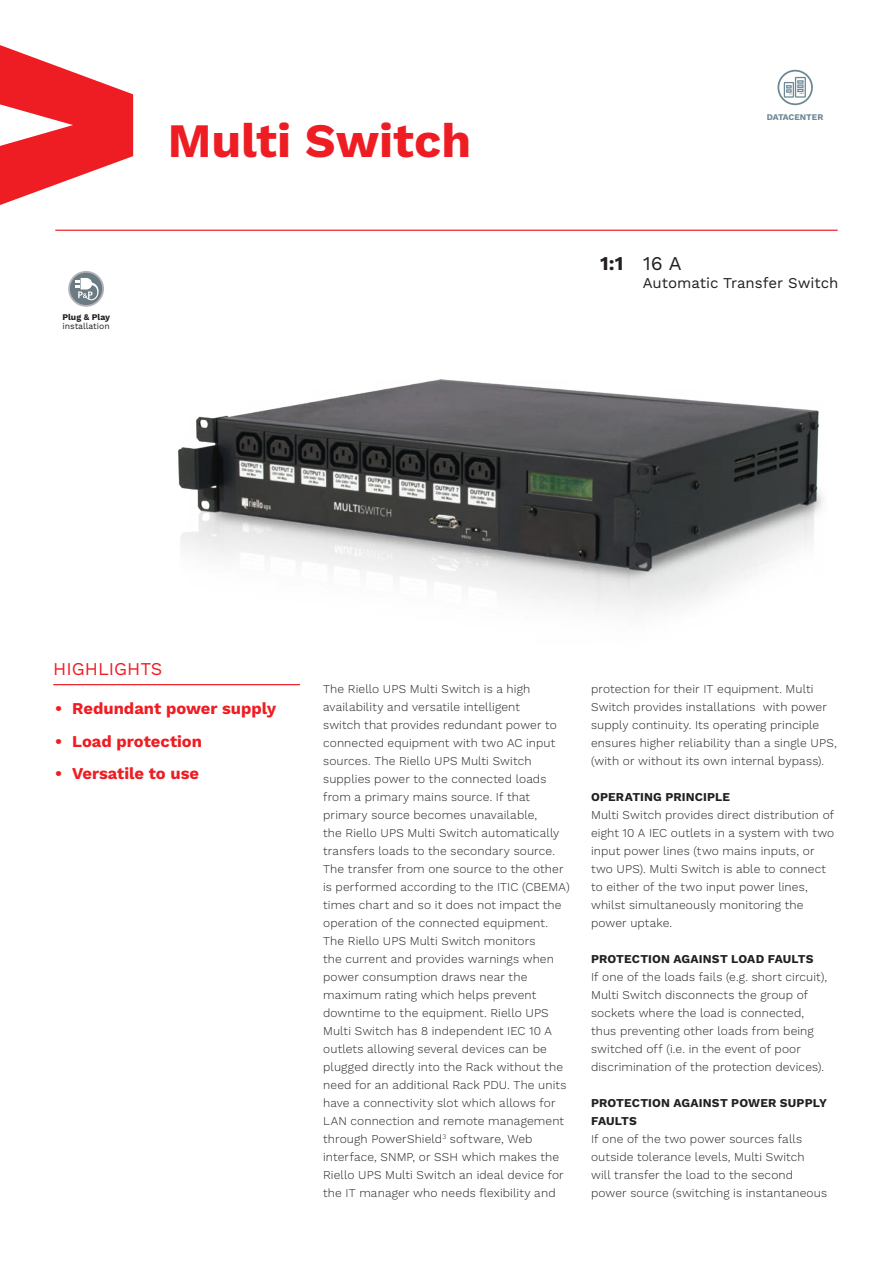
<style>
.page{position:relative;width:893px;height:1263px;background:#fff}
.page>*{position:absolute;margin:0;border:0;box-sizing:border-box;transform-origin:0 0}
.TITOLI_BIG{font:700 48px "Work Sans";color:#ee1d23}
.t1{font:700 19.5px "Work Sans";color:#231f20}
.t2{font:18px "Work Sans";color:#ee1d23}
.t3{font:700 16.5px "Work Sans";color:#ee1d23}
.TITOLI{font:15px "Work Sans";color:#231f20}
.t4{font:300 12px/18px "Work Sans";letter-spacing:.01em;color:#231f20}
.t5{font:700 12px/18px "Work Sans";letter-spacing:.01em;color:#231f20}
.t6{font:8.7px "Work Sans";color:#231f20}
.t7{font:700 8.7px "Work Sans";color:#6c8895}
.t8{font:700 8.7px "Work Sans";color:#231f20}
.s1{font-weight:400}
</style>
<div class="page">
<svg style="left:0;top:45px;width:133px;height:160px"></svg>
<hr style="left:55px;top:230px;width:783px;height:1px;background:#ee1d23">
<hr style="left:53px;top:684px;width:247px;height:1px;background:#ee1d23">
<svg style="left:777px;top:70px;width:36px;height:35px"></svg>
<div style="left:779px;top:72px;width:32px;height:31px;background:#fff;border-radius:50%"></div>
<svg style="left:784px;top:77px;width:22px;height:21px"></svg>
<svg style="left:68px;top:271px;width:36px;height:36px"></svg>
<div style="left:70px;top:273px;width:32px;height:32px;background:#6b7a83;border-radius:50%"></div>
<svg style="left:76px;top:278px;width:23px;height:23px"></svg>
<img style="left:179px;top:379px;width:644px;height:234px">
<p class="TITOLI_BIG" style="left:168px;top:113px;width:305px">Multi Switch</p>
<p class="t8" style="left:62px;top:312px;width:49px">Plug &amp; Play</p>
<p class="t6" style="left:62px;top:321px;width:49px">installation</p>
<p class="t7" style="left:767px;top:112px;width:58px">DATACENTER</p>
<p class="t1" style="left:600px;top:252px;width:83px">1:1 <span class="s1">16 A</span></p>
<p class="TITOLI" style="left:643px;top:274px;width:197px">Automatic Transfer Switch</p>
<p class="t2" style="left:53px;top:658px;width:110px">HIGHLIGHTS</p>
<p class="t3" style="left:55px;top:699px;width:223px">• Redundant power supply</p>
<p class="t3" style="left:55px;top:731px;width:148px">• Load protection</p>
<p class="t3" style="left:55px;top:764px;width:145px">• Versatile to use</p>
<p class="t4" style="left:323px;top:680px;width:248px">The Riello UPS Multi Switch is a high availability and versatile intelligent<br>switch that provides redundant power to connected equipment with two AC input sources. The Riello UPS Multi Switch supplies power to the connected loads from a primary mains source. If that primary source becomes unavailable,<br>the Riello UPS Multi Switch automatically transfers loads to the secondary source.<br>The transfer from one source to the other is performed according to the ITIC (CBEMA) times chart and so it does not impact the operation of the connected equipment.<br>The Riello UPS Multi Switch monitors<br>the current and provides warnings when power consumption draws near the maximum rating which helps prevent downtime to the equipment. Riello UPS Multi Switch has 8 independent IEC 10 A outlets allowing several devices can be plugged directly into the Rack without the need for an additional Rack PDU. The units have a connectivity slot which allows for LAN connection and remote management through PowerShield<sup>3</sup> software, Web interface, SNMP, or SSH which makes the Riello UPS Multi Switch an ideal device for the IT manager who needs flexibility and</p>
<p class="t4" style="left:591px;top:680px;width:247px">protection for their IT equipment. Multi Switch provides installations with power supply continuity. Its operating principle ensures higher reliability than a single UPS, (with or without its own internal bypass).</p>
<p class="t5" style="left:591px;top:788px;width:141px">OPERATING PRINCIPLE</p>
<p class="t4" style="left:591px;top:806px;width:245px">Multi Switch provides direct distribution of eight 10 A IEC outlets in a system with two input power lines (two mains inputs, or two UPS). Multi Switch is able to connect to either of the two input power lines, whilst simultaneously monitoring the power uptake.</p>
<p class="t5" style="left:591px;top:950px;width:224px">PROTECTION AGAINST LOAD FAULTS</p>
<p class="t4" style="left:591px;top:968px;width:237px">If one of the loads fails (e.g. short circuit), Multi Switch disconnects the group of sockets where the load is connected, thus preventing other loads from being switched off (i.e. in the event of poor discrimination of the protection devices).</p>
<p class="t5" style="left:591px;top:1094px;width:237px">PROTECTION AGAINST POWER SUPPLY<br>FAULTS</p>
<p class="t4" style="left:591px;top:1130px;width:237px">If one of the two power sources falls outside tolerance levels, Multi Switch will transfer the load to the second power source (switching is instantaneous</p>
</div>
